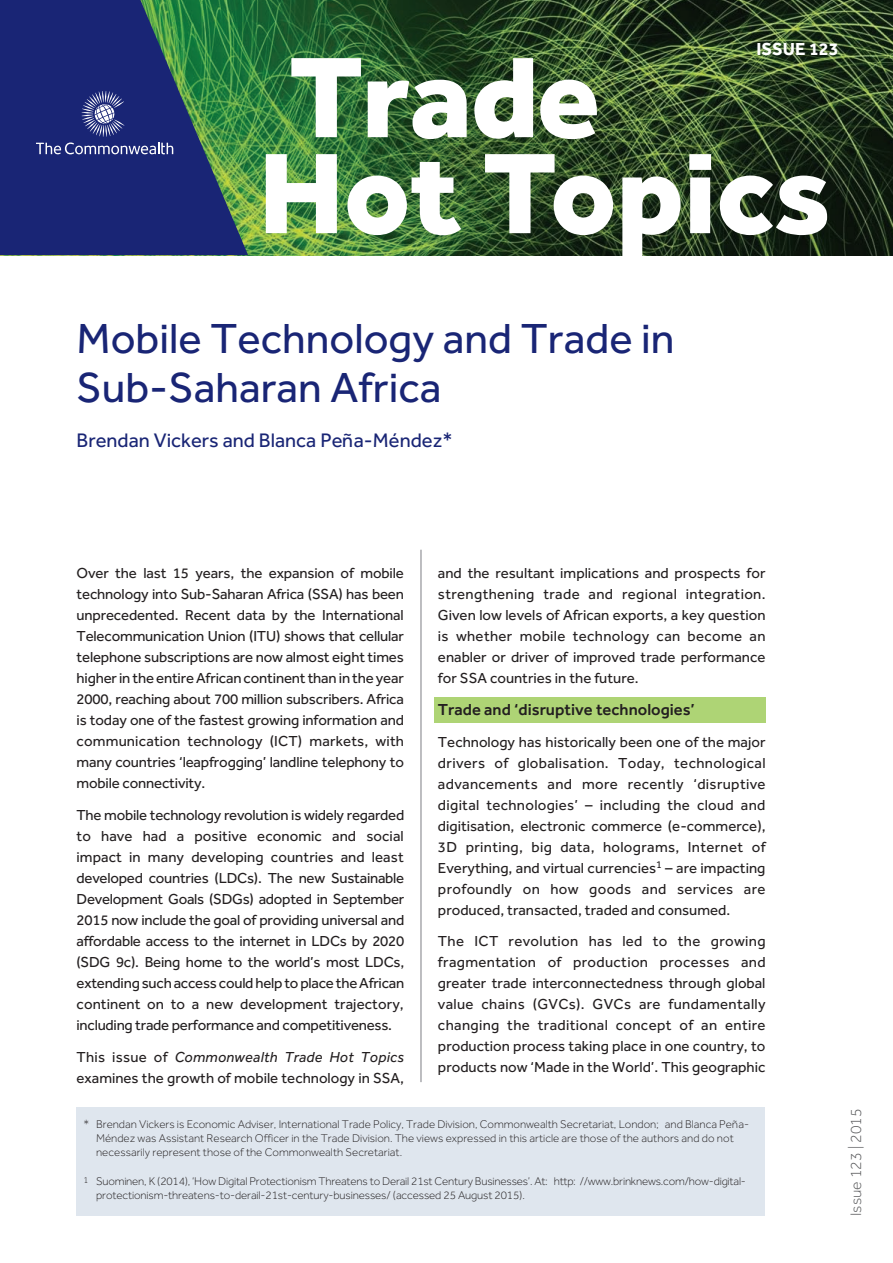
<style>
.page{position:relative;width:893px;height:1263px;background:#fff}
.page>*{position:absolute;margin:0;border:0;box-sizing:border-box;transform-origin:0 0}
.t1{font:800 118.5px/96px "Effra";color:#fff}
.t2{font:43.5px/49.5px "Effra";color:#192575}
.t3{font:20.25px "Effra";color:#192575}
.t4{font:700 18px "Effra";color:#fff}
.t5{font:500 16.5px "Effra";color:#231f20}
.t6{font:300 15.75px "Effra";color:#57585a}
.t7{font:15px/21px "Effra";color:#231f20;text-align:justify}
.t8{font:300 11.55px/14.2px "Effra";letter-spacing:-.005em;color:#231f20}
.s1{font-style:italic}
.s2{font-size:9px}
</style>
<div class="page">
<div style="left:434px;top:697px;width:331px;height:26px;background:#aed475"></div>
<img style="left:248px;top:0;width:645px;height:255px">
<svg style="left:0;top:0;width:248px;height:255px;background:#224068"></svg>
<svg style="left:36px;top:91px;width:137px;height:63px;background:#333d84"></svg>
<hr style="left:420px;top:550px;width:2px;height:532px;background:#a8a9ad">
<div style="left:77px;top:1107px;width:688px;height:109px;background:#dfe6ee"></div>
<p class="t4" style="left:756px;top:38px;width:84px">ISSUE 123</p>
<h1 class="t1" style="left:259px;top:46px;width:575px">Trade<br>Hot Topics</h1>
<h2 class="t2" style="left:77px;top:313px;width:600px">Mobile Technology and Trade in<br>Sub-Saharan Africa</h2>
<h3 class="t3" style="left:77px;top:429px;width:377px">Brendan Vickers and Blanca Peña-Méndez*</h3>
<p class="t7" style="left:77px;top:563px;width:329px">Over the last 15 years, the expansion of mobile technology into Sub-Saharan Africa (SSA) has been unprecedented. Recent data by the International Telecommunication Union (ITU) shows that cellular telephone subscriptions are now almost eight times higher in the entire African continent than in the year 2000, reaching about 700 million subscribers. Africa is today one of the fastest growing information and communication technology (ICT) markets, with many countries ‘leapfrogging’ landline telephony to mobile connectivity.</p>
<p class="t7" style="left:77px;top:804px;width:329px">The mobile technology revolution is widely regarded to have had a positive economic and social impact in many developing countries and least developed countries (LDCs). The new Sustainable Development Goals (SDGs) adopted in September 2015 now include the goal of providing universal and affordable access to the internet in LDCs by 2020 (SDG 9c). Being home to the world’s most LDCs, extending such access could help to place the African continent on to a new development trajectory, including trade performance and competitiveness.</p>
<p class="t7" style="left:77px;top:1046px;width:329px">This issue of <span class="s1">Commonwealth Trade Hot Topics </span>examines the growth of mobile technology in SSA,</p>
<p class="t7" style="left:438px;top:563px;width:329px">and the resultant implications and prospects for strengthening trade and regional integration.<br>Given low levels of African exports, a key question is whether mobile technology can become an enabler or driver of improved trade performance for SSA countries in the future.</p>
<p class="t5" style="left:438px;top:699px;width:259px">Trade and ‘disruptive technologies’</p>
<p class="t7" style="left:438px;top:731px;width:329px">Technology has historically been one of the major drivers of globalisation. Today, technological advancements and more recently ‘disruptive digital technologies’ – including the cloud and digitisation, electronic commerce (e-commerce), 3D printing, big data, holograms, Internet of Everything, and virtual currencies<sup>1</sup> – are impacting profoundly on how goods and services are produced, transacted, traded and consumed.</p>
<p class="t7" style="left:438px;top:930px;width:329px">The ICT revolution has led to the growing fragmentation of production processes and greater trade interconnectedness through global value chains (GVCs). GVCs are fundamentally changing the traditional concept of an entire production process taking place in one country, to products now ‘Made in the World’. This geographic</p>
<p class="t8" style="left:96px;top:1117px;width:655px;text-indent:-13px">* Brendan Vickers is Economic Adviser, International Trade Policy, Trade Division, Commonwealth Secretariat, London; and Blanca Peña-<br>Méndez was Assistant Research Officer in the Trade Division. The views expressed in this article are those of the authors and do not necessarily represent those of the Commonwealth Secretariat.</p>
<p class="t8" style="left:96px;top:1174px;width:651px;text-indent:-13px"><span class="s2">1</span> Suominen, K (2014), ‘How Digital Protectionism Threatens to Derail 21st Century Businesses’. At: http://www.brinknews.com/how-digital&shy;protectionism-threatens-to-derail-21st-century-businesses/ (accessed 25 August 2015).</p>
<p class="t6" style="left:847px;top:1216px;width:109px;rotate:-90deg">Issue 123 | 2015</p>
</div>
